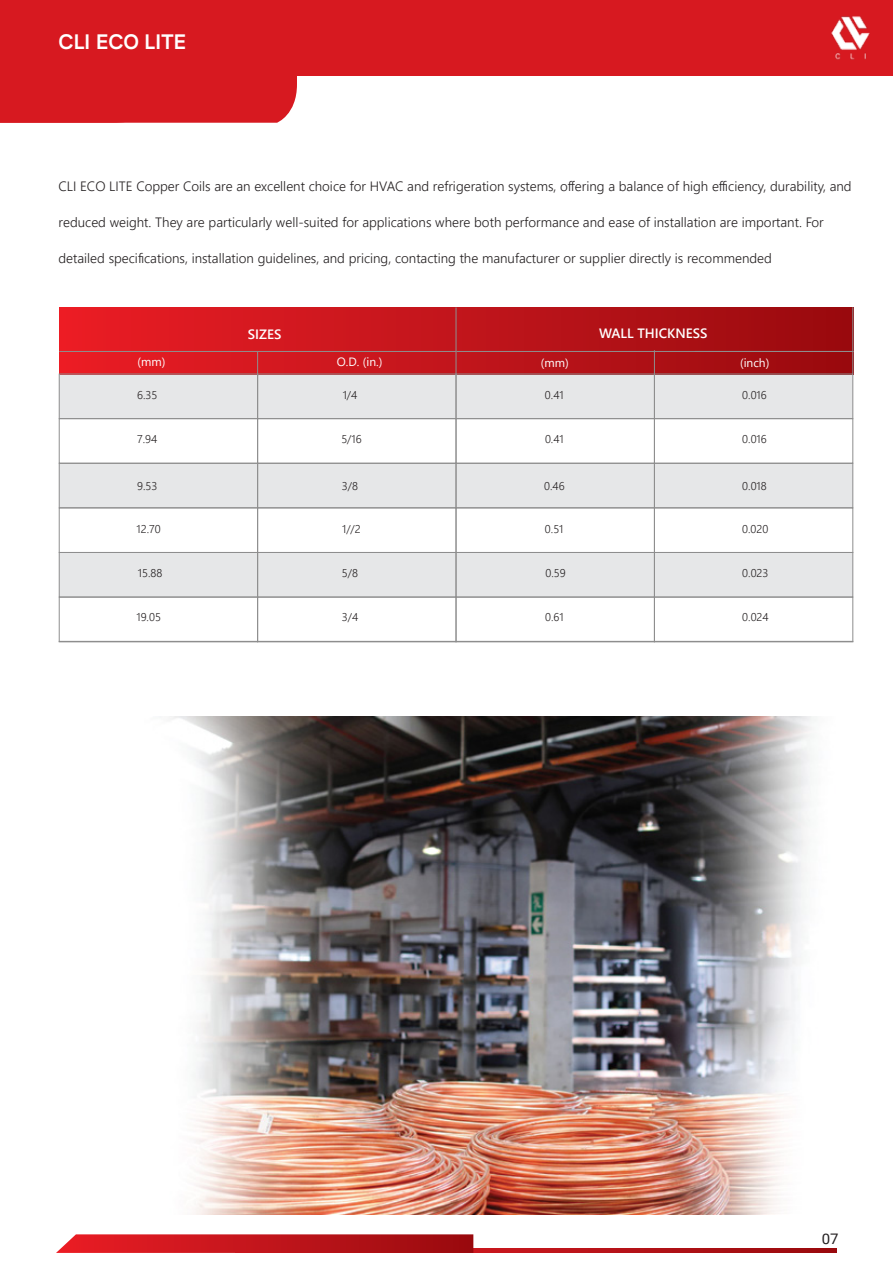
<style>
.page{position:relative;width:893px;height:1263px;background:#fff}
.page>*{position:absolute;margin:0;border:0;box-sizing:border-box;transform-origin:0 0}
.t1{font:700 21px "HK Grotesk";color:#fff}
.t2{font:14.55px "Roboto";color:#231f20}
.t3{font:300 13.5px "Yu Gothic UI";color:#231f20}
.t4{font:700 13.5px "Yu Gothic UI";color:#fff}
.t5{font:12px "Yu Gothic UI";color:#fff}
.t6{font:300 11.25px "Yu Gothic UI";color:#231f20}
</style>
<div class="page">
<div style="left:0;top:0;width:893px;height:76px;background:#d71920"></div>
<div style="left:0;top:76px;width:297px;height:47px;background:#d71920"></div>
<div style="left:59px;top:374px;width:794px;height:45px;background:#e6e7e8"></div>
<div style="left:59px;top:463px;width:794px;height:45px;background:#e6e7e8"></div>
<div style="left:59px;top:553px;width:794px;height:44px;background:#e6e7e8"></div>
<div style="left:59px;top:307px;width:794px;height:67px;background:linear-gradient(to right,#eb1e26,#980b0f)"></div>
<hr style="left:852px;top:307px;width:1px;height:67px;background:#8e8e8e">
<hr style="left:456px;top:307px;width:1px;height:67px;background:#8e8e8e">
<svg style="left:257px;top:352px;width:1px;height:22px"></svg>
<hr style="left:59px;top:351px;width:397px;height:1px;background:#8e8e8e">
<hr style="left:456px;top:351px;width:397px;height:1px;background:#8e8e8e">
<svg style="left:654px;top:350px;width:1px;height:24px"></svg>
<div style="left:59px;top:374px;width:199px;height:45px;border:1px solid #8e8e8e"></div>
<div style="left:257px;top:374px;width:199px;height:45px;border:1px solid #8e8e8e"></div>
<div style="left:456px;top:374px;width:199px;height:45px;border:1px solid #8e8e8e"></div>
<div style="left:59px;top:418px;width:199px;height:45px;border:1px solid #8e8e8e"></div>
<div style="left:257px;top:418px;width:199px;height:45px;border:1px solid #8e8e8e"></div>
<div style="left:456px;top:418px;width:199px;height:45px;border:1px solid #8e8e8e"></div>
<div style="left:654px;top:418px;width:199px;height:45px;border:1px solid #8e8e8e"></div>
<div style="left:59px;top:463px;width:199px;height:45px;border:1px solid #8e8e8e"></div>
<div style="left:257px;top:463px;width:199px;height:45px;border:1px solid #8e8e8e"></div>
<div style="left:456px;top:463px;width:199px;height:45px;border:1px solid #8e8e8e"></div>
<div style="left:654px;top:463px;width:199px;height:45px;border:1px solid #8e8e8e"></div>
<div style="left:59px;top:508px;width:199px;height:45px;border:1px solid #8e8e8e"></div>
<div style="left:257px;top:508px;width:199px;height:45px;border:1px solid #8e8e8e"></div>
<div style="left:456px;top:508px;width:199px;height:45px;border:1px solid #8e8e8e"></div>
<div style="left:654px;top:508px;width:199px;height:45px;border:1px solid #8e8e8e"></div>
<div style="left:59px;top:552px;width:199px;height:45px;border:1px solid #8e8e8e"></div>
<div style="left:257px;top:552px;width:199px;height:45px;border:1px solid #8e8e8e"></div>
<div style="left:456px;top:552px;width:199px;height:45px;border:1px solid #8e8e8e"></div>
<div style="left:654px;top:552px;width:199px;height:45px;border:1px solid #8e8e8e"></div>
<div style="left:59px;top:597px;width:199px;height:45px;border:1px solid #8e8e8e"></div>
<div style="left:257px;top:597px;width:199px;height:45px;border:1px solid #8e8e8e"></div>
<div style="left:456px;top:597px;width:199px;height:45px;border:1px solid #8e8e8e"></div>
<div style="left:654px;top:597px;width:199px;height:45px;border:1px solid #8e8e8e"></div>
<div style="left:59px;top:641px;width:199px;height:1px;border:1px solid #8e8e8e"></div>
<div style="left:257px;top:641px;width:199px;height:1px;border:1px solid #8e8e8e"></div>
<div style="left:456px;top:641px;width:199px;height:1px;border:1px solid #8e8e8e"></div>
<div style="left:654px;top:641px;width:199px;height:1px;border:1px solid #8e8e8e"></div>
<svg style="left:473px;top:1248px;width:364px;height:5px;background:#b11016"></svg>
<svg style="left:56px;top:1234px;width:417px;height:19px;background:#c31e24"></svg>
<img style="left:831px;top:16px;width:39px;height:44px">
<img style="left:170px;top:716px;width:646px;height:499px">
<h1 class="t1" style="left:58px;top:25px;width:129px">CLI ECO LITE</h1>
<p class="t3" style="left:59px;top:174px;width:795px">CLI ECO LITE Copper Coils are an excellent choice for HVAC and refrigeration systems, offering a balance of high efficiency, durability, and</p>
<p class="t3" style="left:59px;top:210px;width:767px">reduced weight. They are particularly well-suited for applications where both performance and ease of installation are important. For</p>
<p class="t3" style="left:59px;top:246px;width:715px">detailed specifications, installation guidelines, and pricing, contacting the manufacturer or supplier directly is recommended</p>
<p class="t4" style="left:248px;top:326px;width:35px">SIZES</p>
<p class="t4" style="left:599px;top:325px;width:110px">WALL THICKNESS</p>
<p class="t5" style="left:138px;top:351px;width:29px">(mm)</p>
<p class="t5" style="left:337px;top:351px;width:47px">O.D. (in.)</p>
<p class="t5" style="left:541px;top:351px;width:29px">(mm)</p>
<p class="t5" style="left:740px;top:352px;width:31px">(inch)</p>
<p class="t6" style="left:137px;top:385px;width:22px">6.35</p>
<p class="t6" style="left:137px;top:428px;width:22px">7.94</p>
<p class="t6" style="left:137px;top:475px;width:22px">9.53</p>
<p class="t6" style="left:137px;top:519px;width:26px">12.70</p>
<p class="t6" style="left:138px;top:563px;width:26px">15.88</p>
<p class="t6" style="left:136px;top:607px;width:26px">19.05</p>
<p class="t6" style="left:343px;top:385px;width:16px">1/4</p>
<p class="t6" style="left:341px;top:428px;width:22px">5/16</p>
<p class="t6" style="left:342px;top:475px;width:18px">3/8</p>
<p class="t6" style="left:342px;top:519px;width:20px">1//2</p>
<p class="t6" style="left:342px;top:563px;width:18px">5/8</p>
<p class="t6" style="left:342px;top:607px;width:18px">3/4</p>
<p class="t6" style="left:545px;top:385px;width:20px">0.41</p>
<p class="t6" style="left:545px;top:428px;width:20px">0.41</p>
<p class="t6" style="left:544px;top:475px;width:22px">0.46</p>
<p class="t6" style="left:545px;top:519px;width:20px">0.51</p>
<p class="t6" style="left:546px;top:563px;width:22px">0.59</p>
<p class="t6" style="left:545px;top:607px;width:20px">0.61</p>
<p class="t6" style="left:742px;top:385px;width:26px">0.016</p>
<p class="t6" style="left:742px;top:428px;width:26px">0.016</p>
<p class="t6" style="left:742px;top:475px;width:26px">0.018</p>
<p class="t6" style="left:742px;top:519px;width:28px">0.020</p>
<p class="t6" style="left:742px;top:563px;width:28px">0.023</p>
<p class="t6" style="left:742px;top:607px;width:28px">0.024</p>
<p class="t2" style="left:822px;top:1229px;width:18px">07</p>
</div>
